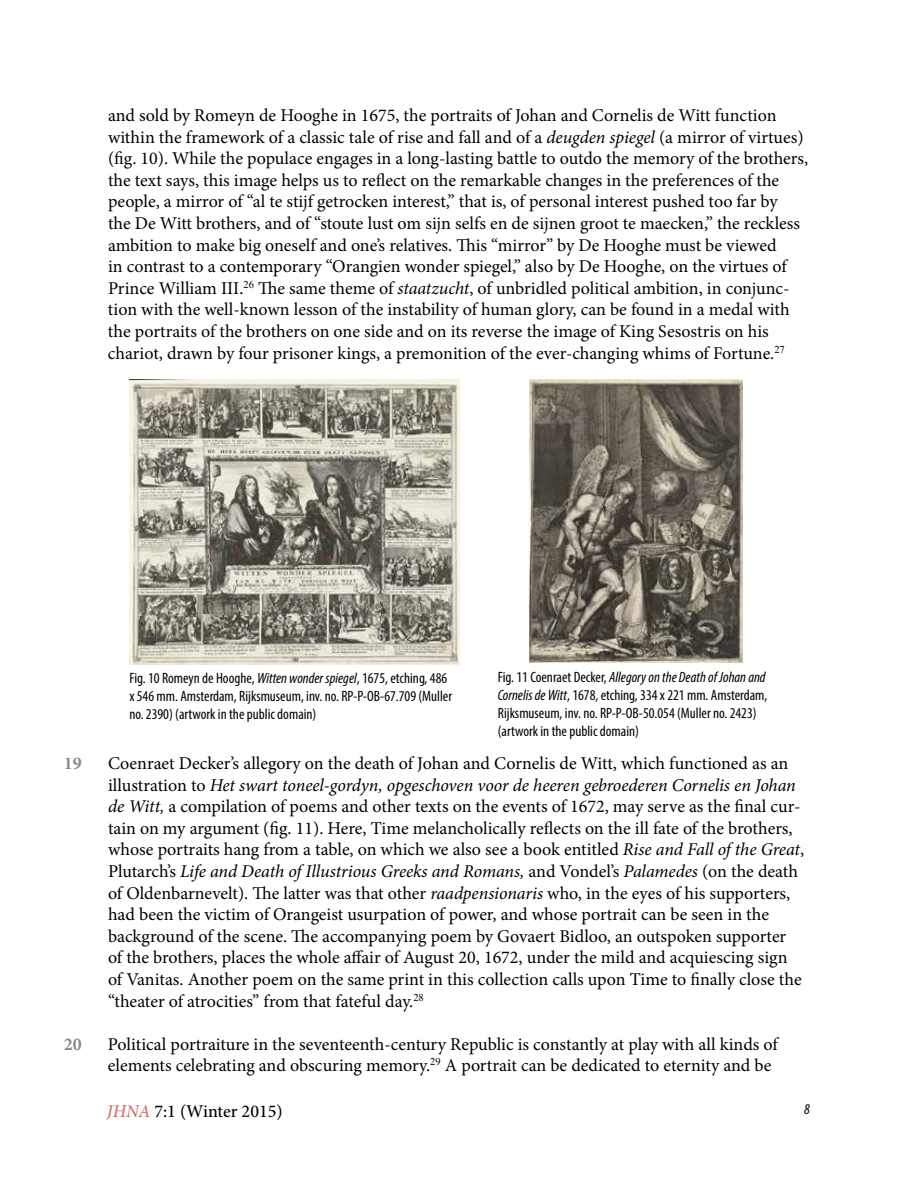
<style>
.page{position:relative;width:918px;height:1188px;background:#fff}
.page>*{position:absolute;margin:0;border:0;box-sizing:border-box;transform-origin:0 0}
.t1{font:18px/21.6px "Minion Pro";color:#000}
.t2{font:500 18px "Minion Pro";color:#000}
.t3{font:700 18px "Minion Pro";color:#888a8c}
.t4{font:condensed 15px/18px "Myriad Pro";color:#000}
.t5{font:italic condensed 15px "Myriad Pro";color:#000}
.s1{font-style:italic}
.s2{font-style:italic;color:#d46c62}
</style>
<div class="page">
<img style="left:129px;top:380px;width:330px;height:284px">
<img style="left:530px;top:380px;width:212px;height:282px">
<p class="t1" style="left:108px;top:105px;width:702px">and sold by Romeyn de Hooghe in 1675, the portraits of Johan and Cornelis de Witt function within the framework of a classic tale of rise and fall and of a <span class="s1">deugden spiegel</span> (a mirror of virtues) (fig. 10). While the populace engages in a long-lasting battle to outdo the memory of the brothers, the text says, this image helps us to reflect on the remarkable changes in the preferences of the people, a mirror of “al te stijf getrocken interest,” that is, of personal interest pushed too far by<br>the De Witt brothers, and of “stoute lust om sijn selfs en de sijnen groot te maecken,” the reckless ambition to make big oneself and one’s relatives. This “mirror” by De Hooghe must be viewed<br>in contrast to a contemporary “Orangien wonder spiegel,” also by De Hooghe, on the virtues of Prince William III.<sup>26</sup> The same theme of <span class="s1">staatzucht</span>, of unbridled political ambition, in conjunc&shy;tion with the well-known lesson of the instability of human glory, can be found in a medal with the portraits of the brothers on one side and on its reverse the image of King Sesostris on his chariot, drawn by four prisoner kings, a premonition of the ever-changing whims of Fortune.<sup>27</sup></p>
<p class="t3" style="left:64px;top:751px;width:19px">19</p>
<p class="t3" style="left:64px;top:1032px;width:19px">20</p>
<p class="t4" style="left:129px;top:669px;width:324px">Fig. 10 Romeyn de Hooghe, <span class="s1">Witten wonder spiegel</span>, 1675, etching, 486 x 546 mm. Amsterdam, Rijksmuseum, inv. no. RP-P-OB-67.709 (Muller no. 2390) (artwork in the public domain)</p>
<p class="t4" style="left:498px;top:668px;width:271px">Fig. 11 Coenraet Decker, <span class="s1">Allegory on the Death of Johan and Cornelis de Witt</span>, 1678, etching, 334 x 221 mm. Amsterdam, Rijksmuseum, inv. no. RP-P-OB-50.054 (Muller no. 2423) (artwork in the public domain)</p>
<p class="t1" style="left:108px;top:753px;width:698px">Coenraet Decker’s allegory on the death of Johan and Cornelis de Witt, which functioned as an illustration to <span class="s1">Het swart toneel-gordyn, opgeschoven voor de heeren gebroederen Cornelis en Johan de Witt,</span> a compilation of poems and other texts on the events of 1672, may serve as the final cur&shy;tain on my argument (fig. 11). Here, Time melancholically reflects on the ill fate of the brothers, whose portraits hang from a table, on which we also see a book entitled <span class="s1">Rise and Fall of the Great</span>, Plutarch’s <span class="s1">Life and Death of Illustrious Greeks and Romans,</span> and Vondel’s <span class="s1">Palamedes</span> (on the death of Oldenbarnevelt). The latter was that other <span class="s1">raadpensionaris</span> who, in the eyes of his supporters, had been the victim of Orangeist usurpation of power, and whose portrait can be seen in the background of the scene. The accompanying poem by Govaert Bidloo, an outspoken supporter of the brothers, places the whole affair of August 20, 1672, under the mild and acquiescing sign of Vanitas. Another poem on the same print in this collection calls upon Time to finally close the “theater of atrocities” from that fateful day.<sup>28</sup></p>
<p class="t1" style="left:108px;top:1033px;width:671px">Political portraiture in the seventeenth-century Republic is constantly at play with all kinds of elements celebrating and obscuring memory.<sup>29</sup> A portrait can be dedicated to eternity and be</p>
<p class="t2" style="left:107px;top:1099px;width:177px"><span class="s2">JHNA</span> 7:1 (Winter 2015)</p>
<p class="t5" style="left:804px;top:1100px;width:7px">8</p>
</div>
